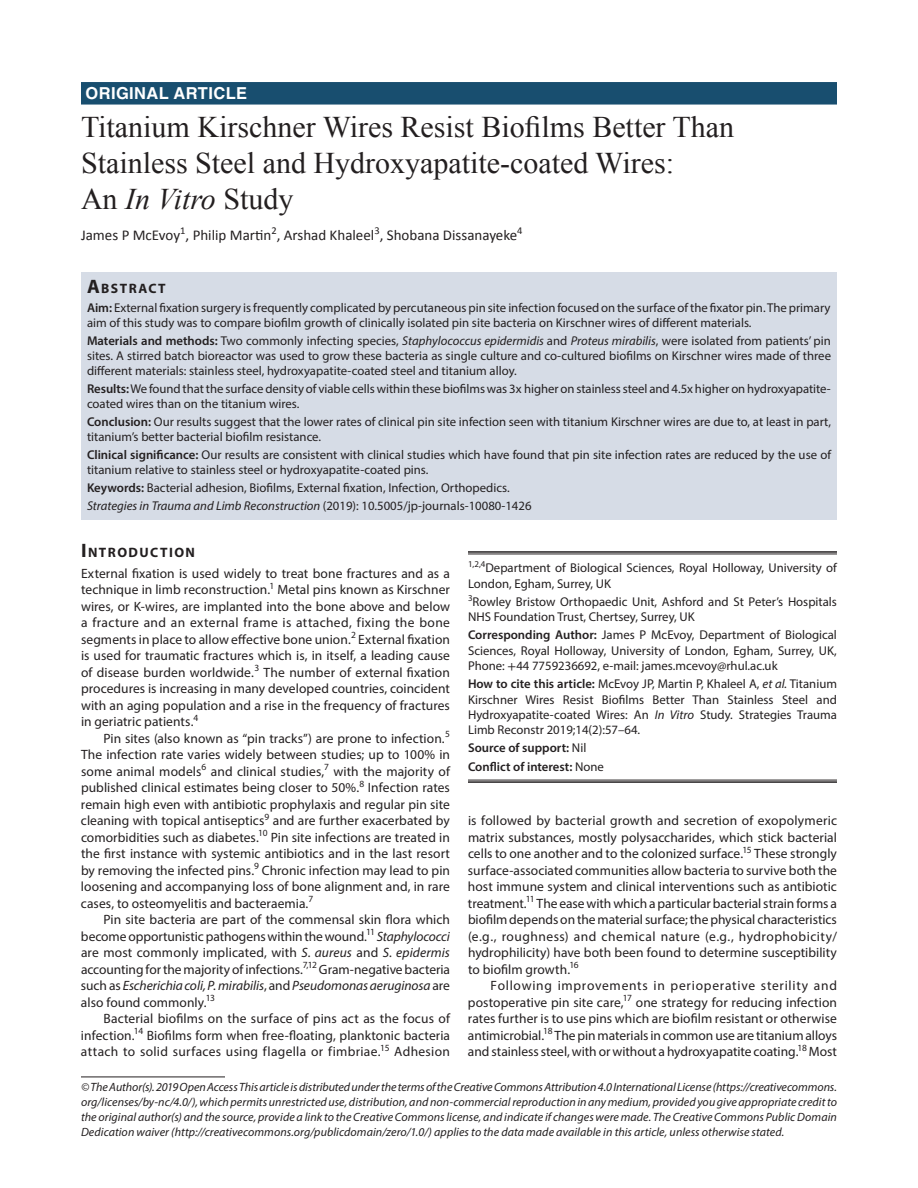
<style>
.page{position:relative;width:918px;height:1188px;background:#fff}
.page>*{position:absolute;margin:0;border:0;box-sizing:border-box;transform-origin:0 0}
.t1{font:30px/36px "Times New Roman";color:#231f20}
.t2{font:700 16.5px "Helvetica LT Std";letter-spacing:.025em;color:#fff}
.t3{font:15px "Calibri";color:#231f20}
.t4{font:700 13.65px "Myriad Pro";letter-spacing:.105em;color:#231f20}
.t5{font:13.5px/16.5px "Myriad Pro";letter-spacing:.005em;color:#231f20;text-align:justify}
.t6{font:12.75px/15.3px "Myriad Pro";color:#231f20}
.t7{font:600 12.75px/18.3px "Myriad Pro";color:#231f20}
.t8{font:italic 12px/15px "Myriad Pro";letter-spacing:.005em;color:#231f20;text-align:justify}
.s1{font-style:italic}
.s2{font-size:19.5px}
.s3{font-weight:600}
.s4{font-family:"STIX"}
.s5{font-weight:400}
</style>
<div class="page">
<div style="left:81px;top:82px;width:756px;height:23px;background:#184e6f"></div>
<div style="left:81px;top:272px;width:756px;height:26px;background:#d6dce6"></div>
<div style="left:81px;top:297px;width:756px;height:39px;background:#d6dce6"></div>
<div style="left:81px;top:330px;width:756px;height:54px;background:#d6dce6"></div>
<div style="left:81px;top:378px;width:756px;height:39px;background:#d6dce6"></div>
<div style="left:81px;top:411px;width:756px;height:39px;background:#d6dce6"></div>
<div style="left:81px;top:444px;width:756px;height:39px;background:#d6dce6"></div>
<div style="left:81px;top:477px;width:756px;height:24px;background:#d6dce6"></div>
<div style="left:81px;top:495px;width:756px;height:24px;background:#d6dce6"></div>
<hr style="left:468px;top:551px;width:369px;height:2px;background:#231f20">
<hr style="left:468px;top:554px;width:369px;height:1px;background:#231f20">
<hr style="left:468px;top:780px;width:369px;height:1px;background:#231f20">
<hr style="left:468px;top:781px;width:369px;height:2px;background:#231f20">
<hr style="left:81px;top:1077px;width:144px;height:1px;background:#231f20">
<p class="t2" style="left:86px;top:83px;width:163px">ORIGINAL ARTICLE</p>
<h1 class="t1" style="left:81px;top:108px;width:655px">Titanium Kirschner Wires Resist Biofilms Better Than<br>Stainless Steel and Hydroxyapatite-coated Wires:<br>An <span class="s1">In Vitro</span> Study</h1>
<p class="t3" style="left:81px;top:226px;width:443px">James P McEvoy<sup>1</sup>, Philip Martin<sup>2</sup>, Arshad Khaleel<sup>3</sup>, Shobana Dissanayeke<sup>4</sup></p>
<p class="t4" style="left:87px;top:279px;width:80px"><span class="s2">A</span>BSTRACT</p>
<p class="t6" style="left:87px;top:300px;width:745px"><span class="s3">Aim:</span> External fixation surgery is frequently complicated by percutaneous pin site infection focused on the surface of the fixator pin. The primary aim of this study was to compare biofilm growth of clinically isolated pin site bacteria on Kirschner wires of different materials.</p>
<p class="t6" style="left:87px;top:333px;width:746px;text-align:justify"><span class="s3">Materials and methods:</span> Two commonly infecting species, <span class="s1">Staphylococcus epidermidis</span> and <span class="s1">Proteus mirabilis</span>, were isolated from patients’ pin sites. A stirred batch bioreactor was used to grow these bacteria as single culture and co-cultured biofilms on Kirschner wires made of three different materials: stainless steel, hydroxyapatite-coated steel and titanium alloy.</p>
<p class="t6" style="left:87px;top:381px;width:745px"><span class="s3">Results:</span> We found that the surface density of viable cells within these biofilms was 3x higher on stainless steel and 4.5x higher on hydroxyapatite&shy;coated wires than on the titanium wires.</p>
<p class="t6" style="left:87px;top:414px;width:746px"><span class="s3">Conclusion:</span> Our results suggest that the lower rates of clinical pin site infection seen with titanium Kirschner wires are due to, at least in part, titanium’s better bacterial biofilm resistance.</p>
<p class="t6" style="left:87px;top:447px;width:746px"><span class="s3">Clinical significance:</span> Our results are consistent with clinical studies which have found that pin site infection rates are reduced by the use of titanium relative to stainless steel or hydroxyapatite-coated pins.</p>
<p class="t6" style="left:87px;top:479px;width:446px;line-height:18px"><span class="s3">Keywords:</span> Bacterial adhesion, Biofilms, External fixation, Infection, Orthopedics.<br><span class="s1">Strategies in Trauma and Limb Reconstruction</span> (2019): 10.5005/jp-journals-10080-1426</p>
<p class="t4" style="left:81px;top:543px;width:116px"><span class="s2">I</span>NTRODUCTION</p>
<p class="t5" style="left:81px;top:565px;width:371px">External fixation is used widely to treat bone fractures and as a technique in limb reconstruction.<sup>1</sup> Metal pins known as Kirschner wires, or K-wires, are implanted into the bone above and below a fracture and an external frame is attached, fixing the bone segments in place to allow effective bone union.<sup>2</sup> External fixation is used for traumatic fractures which is, in itself, a leading cause of disease burden worldwide.<sup>3</sup> The number of external fixation procedures is increasing in many developed countries, coincident with an aging population and a rise in the frequency of fractures in geriatric patients.<sup>4</sup></p>
<p class="t5" style="left:81px;top:730px;width:371px;text-indent:23px">Pin sites (also known as “pin tracks”) are prone to infection.<sup>5<br></sup>The infection rate varies widely between studies; up to 100% in some animal models<sup>6</sup> and clinical studies,<sup>7</sup> with the majority of published clinical estimates being closer to 50%.<sup>8</sup> Infection rates remain high even with antibiotic prophylaxis and regular pin site cleaning with topical antiseptics<sup>9</sup> and are further exacerbated by comorbidities such as diabetes.<sup>10</sup> Pin site infections are treated in the first instance with systemic antibiotics and in the last resort by removing the infected pins.<sup>9</sup> Chronic infection may lead to pin loosening and accompanying loss of bone alignment and, in rare cases, to osteomyelitis and bacteraemia.<sup>7</sup></p>
<p class="t5" style="left:81px;top:911px;width:371px;text-indent:23px">Pin site bacteria are part of the commensal skin flora which become opportunistic pathogens within the wound.<sup>11</sup> <span class="s1">Staphylococci </span>are most commonly implicated, with <span class="s1">S. aureus</span> and <span class="s1">S. epidermis </span>accounting for the majority of infections.<sup>7,12</sup> Gram-negative bacteria such as <span class="s1">Escherichia coli, P. mirabilis</span>, and <span class="s1">Pseudomonas aeruginosa</span> are also found commonly.<sup>13</sup></p>
<p class="t5" style="left:81px;top:1010px;width:371px;text-indent:23px">Bacterial biofilms on the surface of pins act as the focus of infection.<sup>14</sup> Biofilms form when free-floating, planktonic bacteria attach to solid surfaces using flagella or fimbriae.<sup>15</sup> Adhesion</p>
<p class="t6" style="left:468px;top:560px;width:370px"><sup>1,2,4</sup>Department of Biological Sciences, Royal Holloway, University of<br>London, Egham, Surrey, UK</p>
<p class="t6" style="left:468px;top:594px;width:371px"><sup>3</sup>Rowley Bristow Orthopaedic Unit, Ashford and St Peter’s Hospitals<br>NHS Foundation Trust, Chertsey, Surrey, UK</p>
<p class="t6" style="left:468px;top:627px;width:371px;text-align:justify"><span class="s3">Corresponding Author:</span> James P McEvoy, Department of Biological Sciences, Royal Holloway, University of London, Egham, Surrey, UK, Phone: <span class="s4">+</span>44 7759236692, e-mail: james.mcevoy@rhul.ac.uk</p>
<p class="t6" style="left:468px;top:676px;width:371px;text-align:justify"><span class="s3">How to cite this article:</span> McEvoy JP, Martin P, Khaleel A, <span class="s1">et al.</span> Titanium Kirschner Wires Resist Biofilms Better Than Stainless Steel and Hydroxyapatite-coated Wires: An <span class="s1">In Vitro</span> Study. Strategies Trauma Limb Reconstr 2019;14(2):57–64.</p>
<p class="t7" style="left:468px;top:739px;width:137px">Source of support: <span class="s5">Nil<br></span>Conflict of interest: <span class="s5">None</span></p>
<p class="t5" style="left:468px;top:812px;width:371px">is followed by bacterial growth and secretion of exopolymeric matrix substances, mostly polysaccharides, which stick bacterial cells to one another and to the colonized surface.<sup>15</sup> These strongly surface-associated communities allow bacteria to survive both the host immune system and clinical interventions such as antibiotic treatment.<sup>11</sup> The ease with which a particular bacterial strain forms a biofilm depends on the material surface; the physical characteristics (e.g., roughness) and chemical nature (e.g., hydrophobicity/ hydrophilicity) have both been found to determine susceptibility to biofilm growth.<sup>16</sup></p>
<p class="t5" style="left:468px;top:977px;width:371px;text-indent:23px">Following improvements in perioperative sterility and postoperative pin site care,<sup>17</sup> one strategy for reducing infection rates further is to use pins which are biofilm resistant or otherwise antimicrobial.<sup>18</sup> The pin materials in common use are titanium alloys and stainless steel, with or without a hydroxyapatite coating.<sup>18</sup> Most</p>
<p class="t8" style="left:81px;top:1079px;width:758px">© The Author(s). 2019 Open Access This article is distributed under the terms of the Creative Commons Attribution 4.0 International License (https://creativecommons. org/licenses/by-nc/4.0/), which permits unrestricted use, distribution, and non-commercial reproduction in any medium, provided you give appropriate credit to the original author(s) and the source, provide a link to the Creative Commons license, and indicate if changes were made. The Creative Commons Public Domain Dedication waiver (http://creativecommons.org/publicdomain/zero/1.0/) applies to the data made available in this article, unless otherwise stated.</p>
</div>
